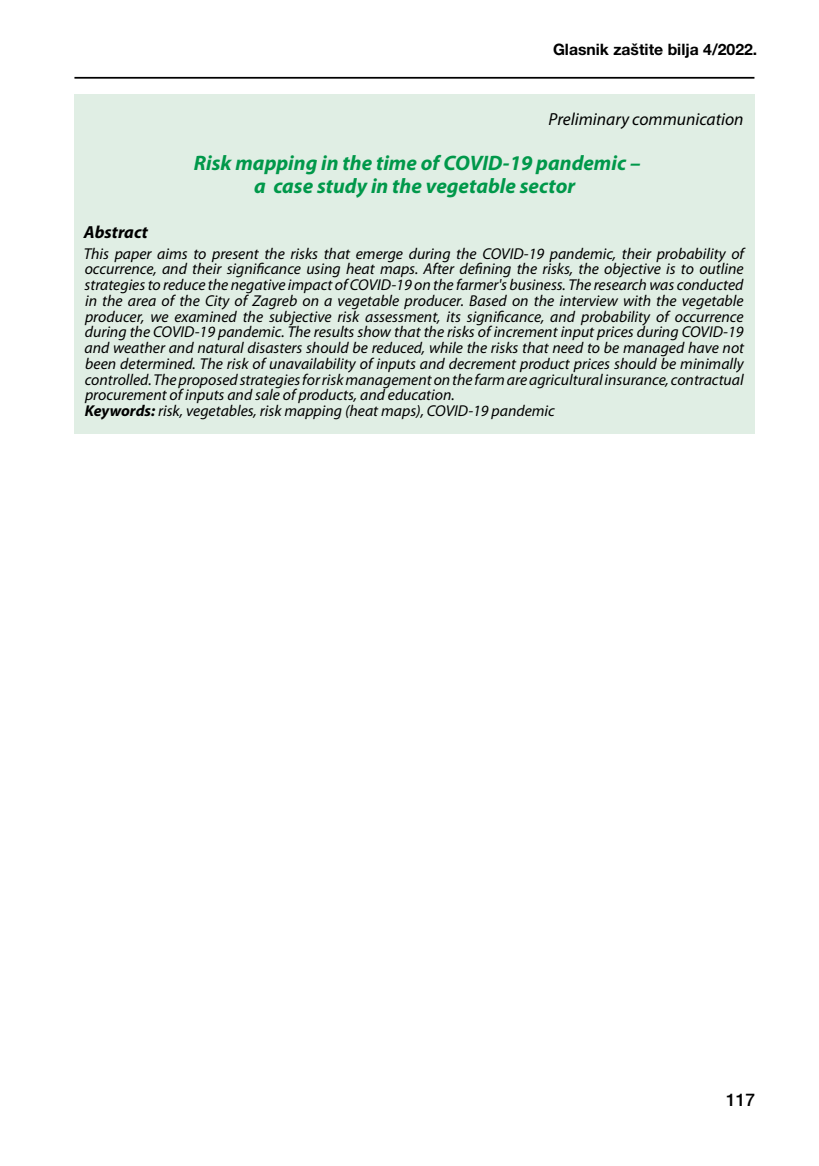
<style>
.page{position:relative;width:819px;height:1166px;background:#fff}
.page>*{position:absolute;margin:0;border:0;box-sizing:border-box;transform-origin:0 0}
.t1{font:italic 700 21px/22.4px "Myriad Pro";color:#00984a;text-align:center}
.t2{font:italic 17.5px "Myriad Pro";color:#000}
.t3{font:italic 700 17.5px "Myriad Pro";color:#000}
.t4{font:500 17.5px "Helvetica Neue LT Pro";color:#000}
.t5{font:italic 15.75px/15.8px "Myriad Pro";color:#000}
.t6{font:700 15.75px "Helvetica Neue LT Pro";color:#000}
.s1{font-weight:700}
</style>
<div class="page">
<hr style="left:74px;top:77px;width:680px;height:2px;background:#000">
<div style="left:74px;top:94px;width:680px;height:340px;background:#e0eee4"></div>
<p class="t6" style="left:553px;top:40px;width:206px">Glasnik zaštite bilja 4/2022.</p>
<p class="t2" style="left:548px;top:109px;width:196px">Preliminary communication</p>
<h1 class="t1" style="left:194px;top:151px;width:448px">Risk mapping in the time of COVID-19 pandemic – a case study in the vegetable sector</h1>
<p class="t3" style="left:84px;top:220px;width:66px">Abstract</p>
<p class="t5" style="left:84px;top:245px;width:662px">This paper aims to present the risks that emerge during the COVID-19 pandemic, their probability of occurrence, and their significance using heat maps. After defining the risks, the objective is to outline strategies to reduce the negative impact of COVID-19 on the farmer's business. The research was conducted in the area of the City of Zagreb on a vegetable producer. Based on the interview with the vegetable producer, we examined the subjective risk assessment, its significance, and probability of occurrence during the COVID-19 pandemic. The results show that the risks of increment input prices during COVID-19 and weather and natural disasters should be reduced, while the risks that need to be managed have not been determined. The risk of unavailability of inputs and decrement product prices should be minimally controlled. The proposed strategies for risk management on the farm are agricultural insurance, contractual procurement of inputs and sale of products, and education.<br><span class="s1">Keywords:</span> risk, vegetables, risk mapping (heat maps), COVID-19 pandemic</p>
<p class="t4" style="left:726px;top:1090px;width:31px">117</p>
</div>
